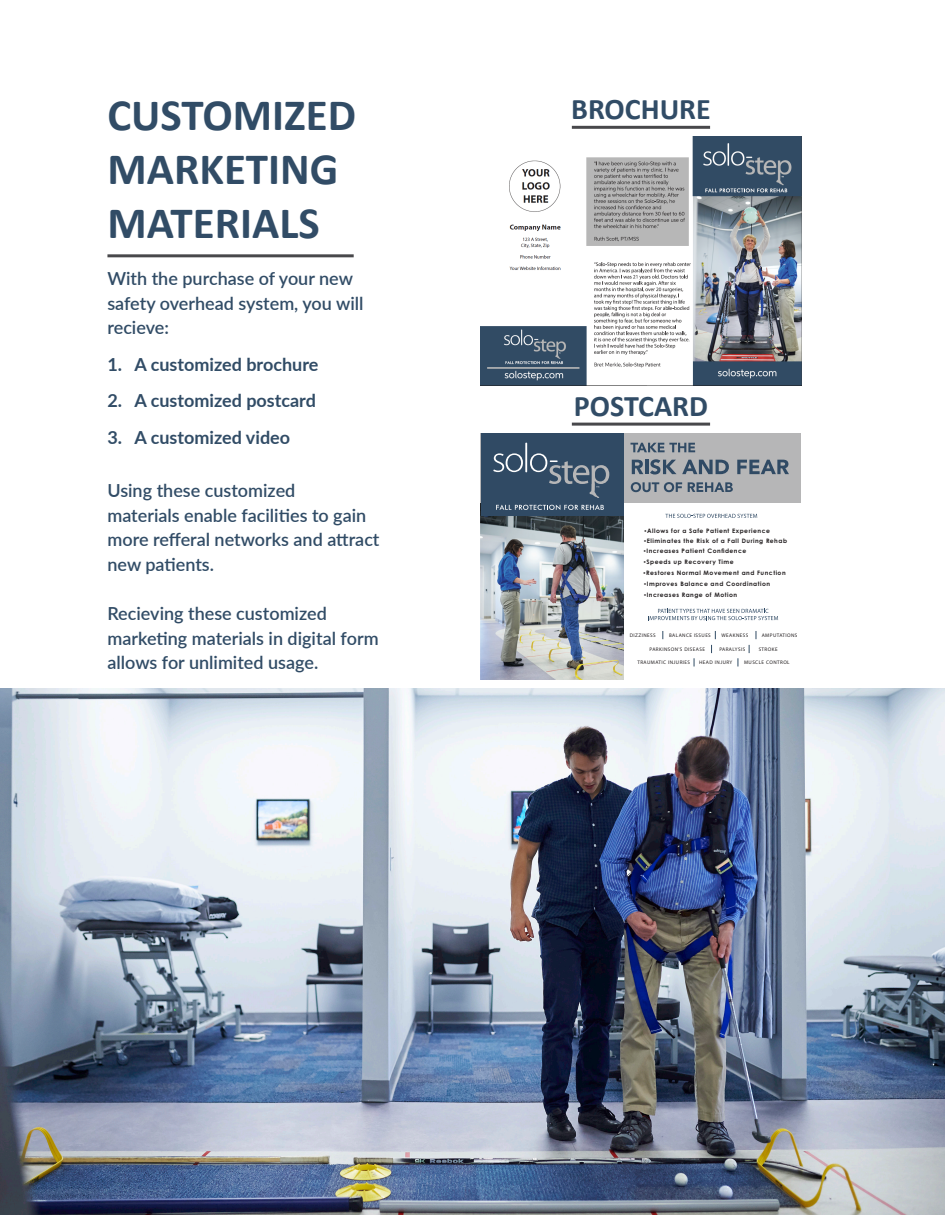
<style>
.page{position:relative;width:945px;height:1215px;background:#fff}
.page>*{position:absolute;margin:0;border:0;box-sizing:border-box;transform-origin:0 0}
.t1{font:700 45px "Calibri";color:#314c66}
.t2{font:700 30px "Calibri";color:#314c66}
.t3{font:600 18px/24.6px "Lato";color:#314c66}
.t4{font:700 18px "Lato";color:#314c66}
.t5{font:700 6.15px "Century Gothic Pro";letter-spacing:.08em;color:#231f20}
.t6{font:5.1px "Aspira DEMO";letter-spacing:.08em;color:#231f20}
.s1{font-size:5.55px}
.s2{font-family:"Myriad Pro"}
</style>
<div class="page">
<hr style="left:107px;top:254px;width:247px;height:3px;background:#48484b">
<img style="left:481px;top:515px;width:142px;height:165px">
<div style="left:481px;top:433px;width:320px;height:70px;background:#b6b6b7"></div>
<div style="left:481px;top:433px;width:142px;height:82px;background:#304a64"></div>
<svg style="left:493px;top:453px;width:30px;height:19px"></svg>
<hr style="left:525px;top:443px;width:2px;height:29px;background:#fff">
<svg style="left:530px;top:453px;width:79px;height:45px"></svg>
<svg style="left:496px;top:505px;width:108px;height:5px"></svg>
<svg style="left:665px;top:514px;width:92px;height:4px"></svg>
<svg style="left:648px;top:609px;width:130px;height:11px"></svg>
<svg style="left:631px;top:482px;width:51px;height:10px"></svg>
<svg style="left:688px;top:482px;width:45px;height:10px"></svg>
<svg style="left:632px;top:460px;width:11px;height:14px"></svg>
<hr style="left:645px;top:460px;width:3px;height:14px;background:#304a64">
<svg style="left:650px;top:459px;width:79px;height:16px"></svg>
<svg style="left:737px;top:460px;width:52px;height:14px"></svg>
<svg style="left:631px;top:443px;width:64px;height:9px"></svg>
<hr style="left:572px;top:126px;width:138px;height:3px;background:#48484b">
<hr style="left:572px;top:423px;width:138px;height:3px;background:#48484b">
<img style="left:0;top:688px;width:945px;height:527px">
<img style="left:481px;top:137px;width:320px;height:249px">
<p class="t1" style="left:107px;top:84px;width:250px">CUSTOMIZED</p>
<p class="t1" style="left:107px;top:138px;width:233px">MARKETING</p>
<p class="t1" style="left:107px;top:192px;width:214px">MATERIALS</p>
<p class="t3" style="left:107px;top:265px;width:258px">With the purchase of your new safety overhead system, you will recieve:</p>
<p class="t4" style="left:107px;top:351px;width:212px">1. A customized brochure</p>
<p class="t4" style="left:107px;top:388px;width:210px">2. A customized postcard</p>
<p class="t4" style="left:107px;top:424px;width:184px">3. A customized video</p>
<p class="t3" style="left:107px;top:477px;width:274px">Using these customized<br>materials enable facilities to gain more refferal networks and attract new patients.</p>
<p class="t3" style="left:107px;top:600px;width:273px">Recieving these customized marketing materials in digital form allows for unlimited usage.</p>
<p class="t2" style="left:571px;top:88px;width:141px">BROCHURE</p>
<p class="t2" style="left:574px;top:385px;width:136px">POSTCARD</p>
<p class="t5" style="left:644px;top:527px;width:128px"><span class="s1">•</span>Allows for a Safe Patient Experience</p>
<p class="t5" style="left:643px;top:537px;width:145px"><span class="s1">•</span>Eliminates the Risk of a Fall During Rehab</p>
<p class="t5" style="left:643px;top:547px;width:105px"><span class="s1">•</span>Increases Patient Confidence</p>
<p class="t5" style="left:643px;top:558px;width:92px"><span class="s1">•</span>Speeds up Recovery Time</p>
<p class="t5" style="left:643px;top:569px;width:144px"><span class="s1">•</span>Restores Normal Movement and Function</p>
<p class="t5" style="left:644px;top:580px;width:128px"><span class="s1">•</span>Improves Balance and Coordination</p>
<p class="t5" style="left:643px;top:590px;width:95px"><span class="s1">•</span>Increases Range of Motion</p>
<p class="t6" style="left:630px;top:632px;width:28px">DIZZINESS</p>
<p class="t6" style="left:669px;top:632px;width:43px">BALANCE ISSUES</p>
<p class="t6" style="left:721px;top:632px;width:28px">WEAKNESS</p>
<p class="t6" style="left:762px;top:632px;width:37px">AMPUTATIONS</p>
<p class="t6" style="left:650px;top:646px;width:57px">PARKINSON<span class="s2">'</span>S DISEASE</p>
<p class="t6" style="left:719px;top:646px;width:27px">PARALYSIS</p>
<p class="t6" style="left:759px;top:646px;width:20px">STROKE</p>
<p class="t6" style="left:637px;top:659px;width:54px">TRAUMATIC INJURIES</p>
<p class="t6" style="left:699px;top:659px;width:35px">HEAD INJURY</p>
<p class="t6" style="left:744px;top:659px;width:47px">MUSCLE CONTROL</p>
</div>
